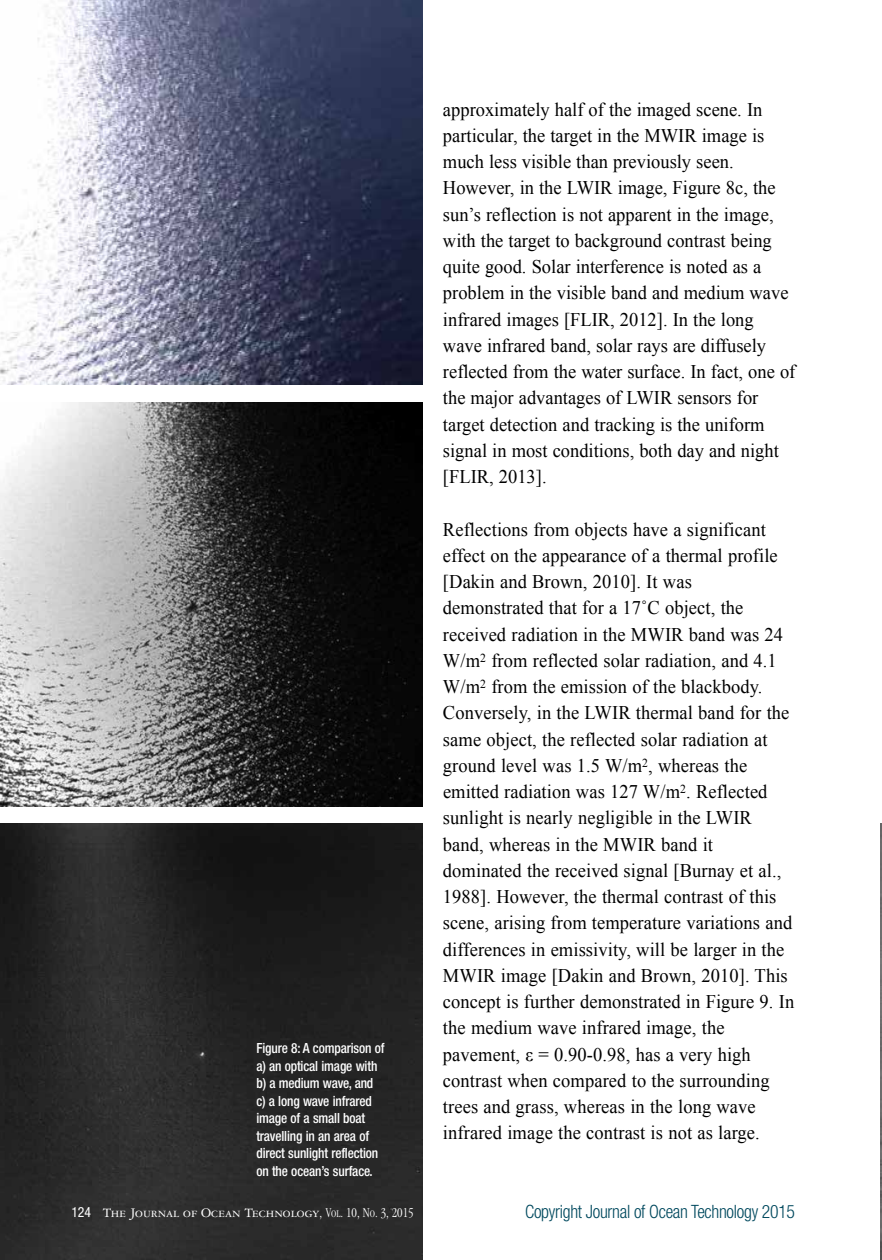
<style>
.page{position:relative;width:882px;height:1260px;background:#fff}
.page>*{position:absolute;margin:0;border:0;box-sizing:border-box;transform-origin:0 0}
.t1{font:19.25px/26.2px "Times New Roman";letter-spacing:.005em;color:#000;scale:.96 1}
.t2{font:300 condensed 18.38px "Helvetica Neue";letter-spacing:-.015em;color:#00495e;scale:.96 1}
.t3{font:500 condensed 14px/17.5px "Helvetica Neue";letter-spacing:-.01em;color:#fff;scale:.95 1}
.t4{font:14px "Garamond Three SC";color:#fff}
.s1{font-family:"Helvetica Neue";font-stretch:condensed}
.s2{font-family:"Garamond";font-weight:300;font-stretch:condensed}
.s3{font-family:"Garamond";font-weight:300;font-stretch:condensed;font-size:10.5px}
</style>
<div class="page">
<img style="left:0;top:0;width:422px;height:384px">
<img style="left:0;top:402px;width:422px;height:404px">
<img style="left:0;top:823px;width:422px;height:437px">
<img style="left:881px;top:823px;width:1px;height:437px">
<p class="t3" style="left:256px;top:1039px;width:136px">Figure 8: A comparison of a) an optical image with b) a medium wave, and c) a long wave infrared image of a small boat travelling in an area of direct sunlight reflection on the ocean’s surface.</p>
<p class="t4" style="left:71px;top:1205px;width:344px"><span class="s1">124</span> The Journal of Ocean Technology<span class="s2">,</span> <span class="s2">V</span><span class="s3">ol</span><span class="s2">. 10, N</span><span class="s3">o</span><span class="s2">. 3, 2015</span></p>
<p class="t1" style="left:443px;top:96px;width:369px">approximately half of the imaged scene. In particular, the target in the MWIR image is much less visible than previously seen.<br>However, in the LWIR image, Figure 8c, the sun’s reflection is not apparent in the image, with the target to background contrast being quite good. Solar interference is noted as a problem in the visible band and medium wave infrared images [FLIR, 2012]. In the long wave infrared band, solar rays are diffusely reflected from the water surface. In fact, one of the major advantages of LWIR sensors for target detection and tracking is the uniform signal in most conditions, both day and night [FLIR, 2013].</p>
<p class="t1" style="left:443px;top:516px;width:368px">Reflections from objects have a significant effect on the appearance of a thermal profile [Dakin and Brown, 2010]. It was demonstrated that for a 17˚C object, the received radiation in the MWIR band was 24<br>W/m<sup>2</sup> from reflected solar radiation, and 4.1<br>W/m<sup>2</sup> from the emission of the blackbody.<br>Conversely, in the LWIR thermal band for the same object, the reflected solar radiation at ground level was 1.5 W/m<sup>2</sup>, whereas the emitted radiation was 127 W/m<sup>2</sup>. Reflected sunlight is nearly negligible in the LWIR band, whereas in the MWIR band it dominated the received signal [Burnay et al., 1988]. However, the thermal contrast of this scene, arising from temperature variations and differences in emissivity, will be larger in the MWIR image [Dakin and Brown, 2010]. This concept is further demonstrated in Figure 9. In the medium wave infrared image, the pavement, ε = 0.90-0.98, has a very high contrast when compared to the surrounding trees and grass, whereas in the long wave infrared image the contrast is not as large.</p>
<p class="t2" style="left:525px;top:1201px;width:283px">Copyright Journal of Ocean Technology 2015</p>
</div>
